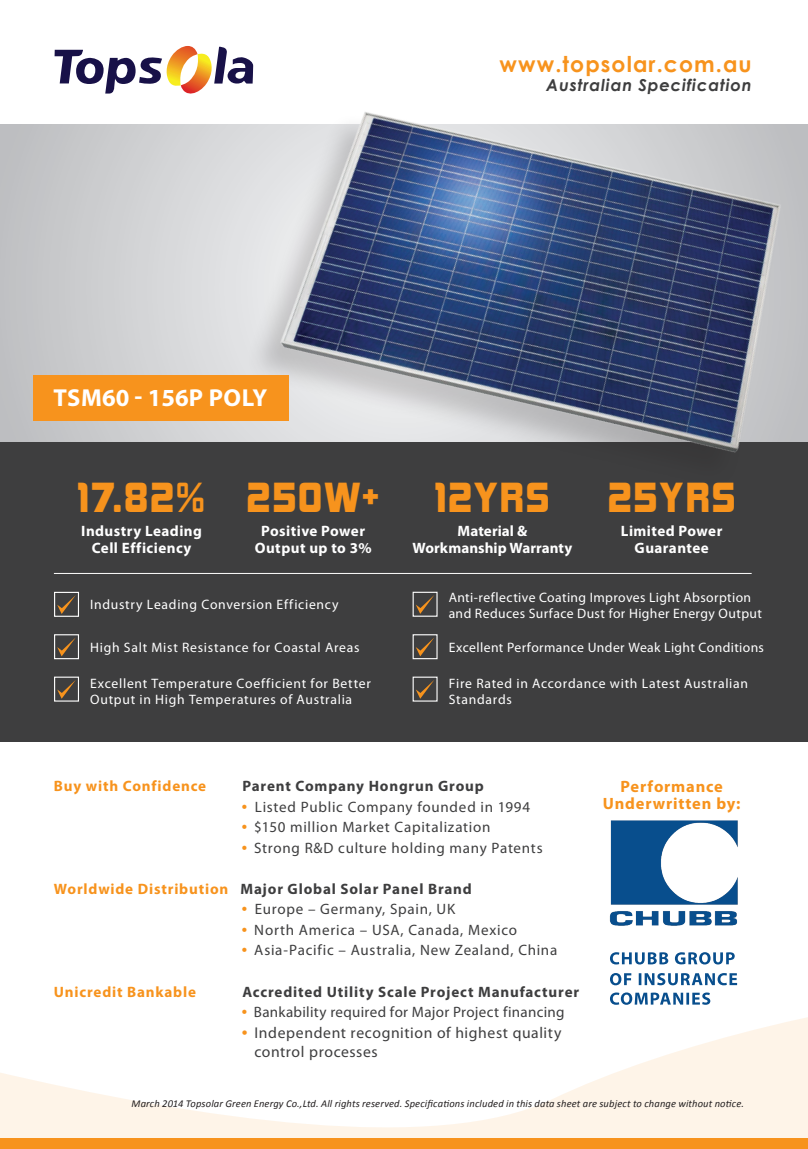
<style>
.page{position:relative;width:808px;height:1149px;background:#fff}
.page>*{position:absolute;margin:0;border:0;box-sizing:border-box;transform-origin:0 0}
.t1{font:38.25px "Kimberley Bl";letter-spacing:.05em;color:#f7931d}
.t2{font:700 24.6px "Myriad Pro";letter-spacing:.01em;color:#fff}
.t3{font:700 21.9px "Century Gothic";letter-spacing:.05em;color:#f7931d}
.t4{font:700 16.35px/16.4px "Myriad Pro";letter-spacing:.05em;color:#f7931d;text-align:center}
.t5{font:italic 700 16.35px "Century Gothic";letter-spacing:.05em;color:#3e3e3f}
.t6{font:15.6px/18.6px "Myriad Pro";letter-spacing:.035em;color:#3e3e3f}
.t7{font:15px "Myriad Pro";letter-spacing:.045em;color:#3e3e3f}
.t8{font:700 15px "Myriad Pro";letter-spacing:.055em;color:#3e3e3f}
.t9{font:700 15px/17.4px "Myriad Pro";letter-spacing:.03em;color:#fff;text-align:center}
.t10{font:15px "Myriad Pro";letter-spacing:.02em;color:#3e3e3f}
.t11{font:700 15px "Myriad Pro";letter-spacing:.055em;color:#f7931d}
.t12{font:700 15px/17.4px "Myriad Pro";color:#fff;text-align:center}
.t13{font:13.65px/16.4px "Myriad Pro";letter-spacing:.05em;color:#fff}
.t14{font:13.65px/16.4px "Myriad Pro";letter-spacing:.03em;color:#fff}
.t15{font:italic 10.5px "Calibri";letter-spacing:.015em;color:#231f20}
.s1{font-family:"Algerian";color:#f7931d}
.s2{color:#f7931d}
</style>
<div class="page">
<svg style="left:0;top:964px;width:807px;height:174px"></svg>
<div style="left:0;top:1138px;width:807px;height:10px;background:#f7931d"></div>
<svg style="left:610px;top:992px;width:100px;height:12px"></svg>
<svg style="left:610px;top:972px;width:127px;height:13px"></svg>
<svg style="left:610px;top:952px;width:125px;height:12px"></svg>
<img style="left:609px;top:820px;width:129px;height:106px">
<div style="left:0;top:125px;width:807px;height:326px;background:#c7c7c9"></div>
<div style="left:0;top:442px;width:807px;height:299px;background:#3e3e3f"></div>
<img style="left:124px;top:65px;width:683px;height:552px">
<svg style="left:55px;top:46px;width:198px;height:53px"></svg>
<div style="left:54px;top:591px;width:25px;height:25px;border:1px solid #fff"></div>
<svg style="left:57px;top:595px;width:19px;height:18px"></svg>
<div style="left:413px;top:591px;width:25px;height:25px;border:1px solid #fff"></div>
<svg style="left:416px;top:594px;width:18px;height:19px"></svg>
<div style="left:54px;top:634px;width:25px;height:25px;border:1px solid #fff"></div>
<svg style="left:57px;top:638px;width:19px;height:18px"></svg>
<div style="left:413px;top:634px;width:25px;height:25px;border:1px solid #fff"></div>
<svg style="left:416px;top:638px;width:18px;height:18px"></svg>
<div style="left:54px;top:676px;width:25px;height:25px;border:1px solid #fff"></div>
<svg style="left:57px;top:680px;width:19px;height:18px"></svg>
<div style="left:33px;top:375px;width:255px;height:45px;background:#f7931d"></div>
<div style="left:413px;top:676px;width:25px;height:25px;border:1px solid #fff"></div>
<svg style="left:416px;top:680px;width:18px;height:18px"></svg>
<hr style="left:54px;top:573px;width:698px;height:1px;background:#fff">
<h3 class="t3" style="left:500px;top:50px;width:254px">www.topsolar.com.au</h3>
<p class="t5" style="left:546px;top:74px;width:207px">Australian Specification</p>
<h2 class="t2" style="left:53px;top:382px;width:215px">TSM60 - 156P POLY</h2>
<h1 class="t1" style="left:78px;top:473px;width:129px">17.82%</h1>
<p class="t9" style="left:81px;top:521px;width:122px">Industry Leading<br>Cell Efficiency</p>
<h1 class="t1" style="left:246px;top:473px;width:135px">250W+</h1>
<p class="t9" style="left:255px;top:521px;width:118px">Positive Power<br>Output up to 3%</p>
<h1 class="t1" style="left:435px;top:473px;width:116px">12YrS</h1>
<p class="t12" style="left:412px;top:521px;width:161px">Material &amp;<br>Workmanship Warranty</p>
<h1 class="t1" style="left:608px;top:473px;width:129px">25YrS</h1>
<p class="t9" style="left:621px;top:521px;width:103px">Limited Power<br>Guarantee</p>
<p class="t13" style="left:90px;top:596px;width:250px">Industry Leading Conversion Efficiency</p>
<p class="t14" style="left:449px;top:588px;width:315px">Anti-reflective Coating Improves Light Absorption and Reduces Surface Dust for Higher Energy Output</p>
<p class="t13" style="left:90px;top:639px;width:271px">High Salt Mist Resistance for Coastal Areas</p>
<p class="t13" style="left:90px;top:674px;width:282px">Excellent Temperature Coefficient for Better<br>Output in High Temperatures of Australia</p>
<p class="t14" style="left:449px;top:639px;width:317px">Excellent Performance Under Weak Light Conditions</p>
<p class="t13" style="left:449px;top:674px;width:301px">Fire Rated in Accordance with Latest Australian<br>Standards</p>
<p class="t11" style="left:54px;top:776px;width:154px">Buy with Confidence</p>
<p class="t8" style="left:242px;top:776px;width:243px">Parent Company Hongrun Group</p>
<p class="t7" style="left:240px;top:797px;width:292px"><span class="s1">•</span> Listed Public Company founded in 1994</p>
<p class="t7" style="left:240px;top:817px;width:252px"><span class="s1">•</span> $150 million Market Capitalization</p>
<p class="t7" style="left:240px;top:838px;width:305px"><span class="s1">•</span> Strong R&amp;D culture holding many Patents</p>
<p class="t8" style="left:54px;top:878px;width:419px"><span class="s2">Worldwide Distribution</span> Major Global Solar Panel Brand</p>
<p class="t7" style="left:240px;top:899px;width:217px"><span class="s1">•</span> Europe – Germany, Spain, UK</p>
<p class="t7" style="left:240px;top:920px;width:279px"><span class="s1">•</span> North America – USA, Canada, Mexico</p>
<p class="t7" style="left:240px;top:940px;width:319px"><span class="s1">•</span> Asia-Pacific – Australia, New Zealand, China</p>
<p class="t11" style="left:54px;top:981px;width:144px">Unicredit Bankable</p>
<p class="t8" style="left:242px;top:981px;width:338px">Accredited Utility Scale Project Manufacturer</p>
<p class="t10" style="left:239px;top:1002px;width:326px"><span class="s1">•</span> Bankability required for Major Project financing</p>
<p class="t6" style="left:254px;top:1023px;width:309px;text-indent:-15px"><span class="s1">•</span> Independent recognition of highest quality control processes</p>
<p class="t4" style="left:603px;top:777px;width:139px">Performance<br>Underwritten by:</p>
<p class="t15" style="left:131px;top:1098px;width:614px">March 2014 Topsolar Green Energy Co.,Ltd. All rights reserved. Specifications included in this data sheet are subject to change without notice.</p>
</div>
